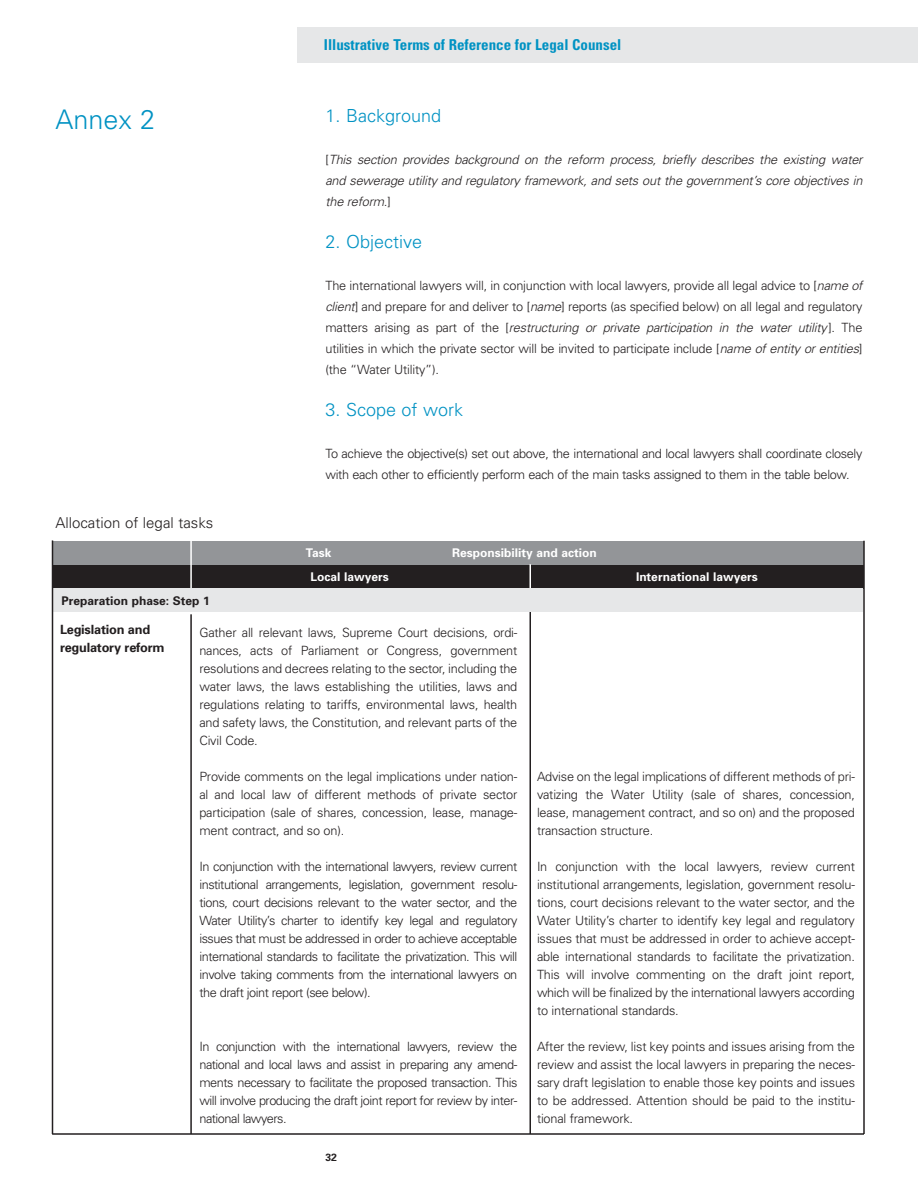
<style>
.page{position:relative;width:918px;height:1188px;background:#fff}
.page>*{position:absolute;margin:0;border:0;box-sizing:border-box;transform-origin:0 0}
.t1{font:300 27px "Univers";color:#0092c3}
.t2{font:300 18px "Univers";color:#0092c3}
.t3{font:700 condensed 15px "Univers";color:#0092c3}
.t4{font:300 15px "Univers";color:#231f20}
.t5{font:300 12.75px/18px "Univers";letter-spacing:-.03em;color:#231f20;text-align:justify}
.t6{font:italic 300 12.75px/21px "Univers";letter-spacing:-.015em;color:#231f20;text-align:justify}
.t7{font:700 12.75px/18px "Univers";letter-spacing:-.015em;color:#231f20}
.t8{font:700 12px "Univers";color:#fff}
.t9{font:700 12px "Univers";color:#231f20}
.t10{font:700 10.5px "Univers";color:#231f20}
.s1{font-style:normal}
.s2{font-style:italic}
</style>
<div class="page">
<div style="left:297px;top:27px;width:621px;height:35px;background:#e6e7e8"></div>
<div style="left:52px;top:565px;width:812px;height:23px;background:#231f20"></div>
<div style="left:52px;top:541px;width:812px;height:24px;background:#939598"></div>
<hr style="left:190px;top:536px;width:2px;height:52px;background:#fff">
<hr style="left:190px;top:614px;width:2px;height:520px;background:#231f20">
<svg style="left:530px;top:564px;width:1px;height:24px"></svg>
<hr style="left:530px;top:612px;width:1px;height:522px;background:#231f20">
<div style="left:52px;top:588px;width:811px;height:24px;background:#e6e7e8"></div>
<hr style="left:52px;top:540px;width:1px;height:594px;background:#231f20">
<hr style="left:52px;top:1133px;width:812px;height:2px;background:#231f20">
<hr style="left:863px;top:541px;width:2px;height:593px;background:#231f20">
<h1 class="t1" style="left:56px;top:109px;width:101px">Annex 2</h1>
<p class="t4" style="left:56px;top:517px;width:159px">Allocation of legal tasks</p>
<p class="t9" style="left:61px;top:596px;width:150px">Preparation phase: Step 1</p>
<p class="t3" style="left:324px;top:39px;width:299px">Illustrative Terms of Reference for Legal Counsel</p>
<h2 class="t2" style="left:326px;top:109px;width:117px">1. Background</h2>
<p class="t6" style="left:325px;top:151px;width:538px"><span class="s1">[</span>This section provides background on the reform process, briefly describes the existing water and sewerage utility and regulatory framework, and sets out the government’s core objectives in the reform.<span class="s1">]</span></p>
<h2 class="t2" style="left:326px;top:235px;width:98px">2. Objective</h2>
<p class="t5" style="left:325px;top:277px;width:539px;line-height:21px">The international lawyers will, in conjunction with local lawyers, provide all legal advice to [<span class="s2">name of client</span>] and prepare for and deliver to [<span class="s2">name</span>] reports (as specified below) on all legal and regulatory matters arising as part of the [<span class="s2">restructuring or private participation in the water utility</span>]. The utilities in which the private sector will be invited to participate include [<span class="s2">name of entity or entities</span>] (the “Water Utility”).</p>
<h2 class="t2" style="left:326px;top:403px;width:139px">3. Scope of work</h2>
<p class="t5" style="left:326px;top:445px;width:538px;line-height:21px">To achieve the objective(s) set out above, the international and local lawyers shall coordinate closely with each other to efficiently perform each of the main tasks assigned to them in the table below.</p>
<p class="t8" style="left:306px;top:548px;width:27px">Task</p>
<p class="t8" style="left:452px;top:548px;width:146px">Responsibility and action</p>
<p class="t8" style="left:310px;top:572px;width:80px">Local lawyers</p>
<p class="t8" style="left:636px;top:572px;width:123px">International lawyers</p>
<p class="t7" style="left:60px;top:621px;width:106px">Legislation and regulatory reform</p>
<p class="t5" style="left:199px;top:624px;width:319px">Gather all relevant laws, Supreme Court decisions, ordi&shy;nances, acts of Parliament or Congress, government resolutions and decrees relating to the sector, including the water laws, the laws establishing the utilities, laws and regulations relating to tariffs, environmental laws, health and safety laws, the Constitution, and relevant parts of the Civil Code.</p>
<p class="t5" style="left:199px;top:768px;width:319px">Provide comments on the legal implications under nation&shy;al and local law of different methods of private sector participation (sale of shares, concession, lease, manage&shy;ment contract, and so on).</p>
<p class="t5" style="left:199px;top:858px;width:319px">In conjunction with the international lawyers, review current institutional arrangements, legislation, government resolu&shy;tions, court decisions relevant to the water sector, and the Water Utility’s charter to identify key legal and regulatory issues that must be addressed in order to achieve acceptable international standards to facilitate the privatization. This will involve taking comments from the international lawyers on the draft joint report (see below).</p>
<p class="t5" style="left:199px;top:1038px;width:320px">In conjunction with the international lawyers, review the national and local laws and assist in preparing any amend&shy;ments necessary to facilitate the proposed transaction. This will involve producing the draft joint report for review by inter&shy;national lawyers.</p>
<p class="t10" style="left:326px;top:1153px;width:13px">32</p>
<p class="t5" style="left:537px;top:768px;width:320px">Advise on the legal implications of different methods of pri&shy;vatizing the Water Utility (sale of shares, concession, lease, management contract, and so on) and the proposed transaction structure.</p>
<p class="t5" style="left:537px;top:858px;width:320px">In conjunction with the local lawyers, review current institutional arrangements, legislation, government resolu&shy;tions, court decisions relevant to the water sector, and the Water Utility’s charter to identify key legal and regulatory issues that must be addressed in order to achieve accept&shy;able international standards to facilitate the privatization.<br>This will involve commenting on the draft joint report, which will be finalized by the international lawyers according to international standards.</p>
<p class="t5" style="left:537px;top:1038px;width:320px">After the review, list key points and issues arising from the review and assist the local lawyers in preparing the neces&shy;sary draft legislation to enable those key points and issues to be addressed. Attention should be paid to the institu&shy;tional framework.</p>
</div>
